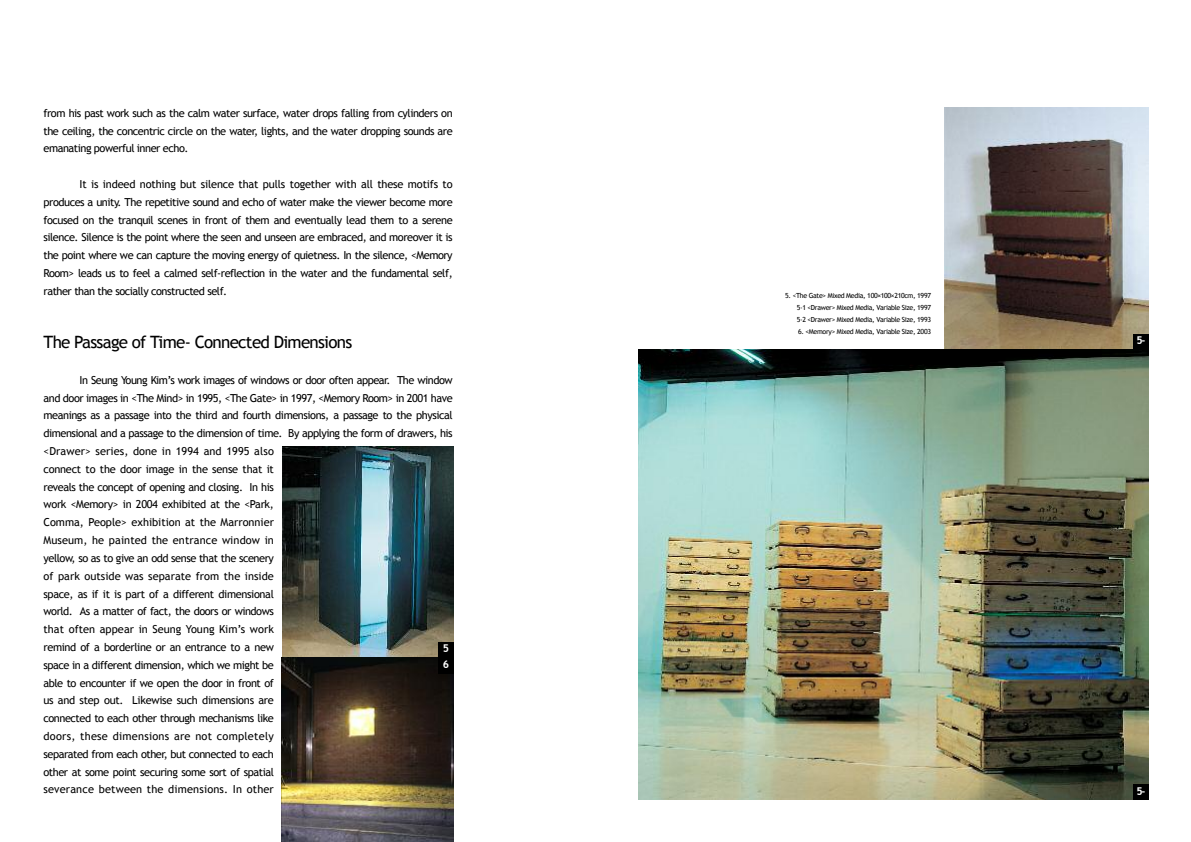
<style>
.page{position:relative;width:1191px;height:842px;background:#fff}
.page>*{position:absolute;margin:0;border:0;box-sizing:border-box;transform-origin:0 0}
.t1{font:17px "Trebuchet MS";letter-spacing:-.04em;color:#000}
.t2{font:11px/17.8px "Trebuchet MS";letter-spacing:-.04em;color:#000;text-align:justify}
.t3{font:700 10.7px/16px "Trebuchet MS";color:#fff}
.t4{font:7px/12px "Trebuchet MS";letter-spacing:-.04em;color:#000;text-align:justify}
</style>
<div class="page">
<img style="left:944px;top:108px;width:204px;height:241px">
<img style="left:638px;top:349px;width:510px;height:450px">
<img style="left:282px;top:447px;width:172px;height:210px">
<img style="left:282px;top:657px;width:172px;height:185px">
<div style="left:438px;top:642px;width:16px;height:15px;background:#000"></div>
<div style="left:438px;top:658px;width:16px;height:15px;background:#000"></div>
<div style="left:1133px;top:334px;width:15px;height:15px;background:#000"></div>
<div style="left:1133px;top:784px;width:15px;height:15px;background:#000"></div>
<p class="t2" style="left:44px;top:104px;width:411px">from his past work such as the calm water surface, water drops falling from cylinders on the ceiling, the concentric circle on the water, lights, and the water dropping sounds are emanating powerful inner echo.</p>
<p class="t2" style="left:44px;top:175px;width:411px;text-indent:36px">It is indeed nothing but silence that pulls together with all these motifs to produces a unity. The repetitive sound and echo of water make the viewer become more focused on the tranquil scenes in front of them and eventually lead them to a serene silence. Silence is the point where the seen and unseen are embraced, and moreover it is the point where we can capture the moving energy of quietness. In the silence, &lt;Memory Room&gt; leads us to feel a calmed self-reflection in the water and the fundamental self, rather than the socially constructed self.</p>
<h1 class="t1" style="left:44px;top:332px;width:310px">The Passage of Time- Connected Dimensions</h1>
<p class="t2" style="left:43px;top:371px;width:411px;text-align:left;text-indent:36px">In Seung Young Kim’s work images of windows or door often appear. The window and door images in &lt;The Mind&gt; in 1995, &lt;The Gate&gt; in 1997, &lt;Memory Room&gt; in 2001 have meanings as a passage into the third and fourth dimensions, a passage to the physical dimensional and a passage to the dimension of time. By applying the form of drawers, his &lt;Drawer&gt; series, done in 1994 and 1995 also<br>connect to the door image in the sense that it<br>reveals the concept of opening and closing. In his<br>work &lt;Memory&gt; in 2004 exhibited at the &lt;Park,<br>Comma, People&gt; exhibition at the Marronnier<br>Museum, he painted the entrance window in<br>yellow, so as to give an odd sense that the scenery<br>of park outside was separate from the inside<br>space, as if it is part of a different dimensional<br>world. As a matter of fact, the doors or windows<br>that often appear in Seung Young Kim’s work<br>remind of a borderline or an entrance to a new<br>space in a different dimension, which we might be<br>able to encounter if we open the door in front of<br>us and step out. Likewise such dimensions are<br>connected to each other through mechanisms like<br>doors, these dimensions are not completely<br>separated from each other, but connected to each<br>other at some point securing some sort of spatial<br>severance between the dimensions. In other</p>
<p class="t3" style="left:443px;top:640px;width:8px">5<br>6</p>
<p class="t4" style="left:796px;top:289px;width:136px;text-indent:-11px">5. &lt;The Gate&gt; Mixed Media, 100×100×210cm, 1997<br>5-1 &lt;Drawer&gt; Mixed Media, Variable Size, 1997<br>5-2 &lt;Drawer&gt; Mixed Media, Variable Size, 1993</p>
<p class="t4" style="left:798px;top:325px;width:134px">6. &lt;Memory&gt; Mixed Media, Variable Size, 2003</p>
<p class="t3" style="left:1136px;top:333px;width:10px">5-</p>
<p class="t3" style="left:1136px;top:783px;width:10px">5-</p>
</div>
